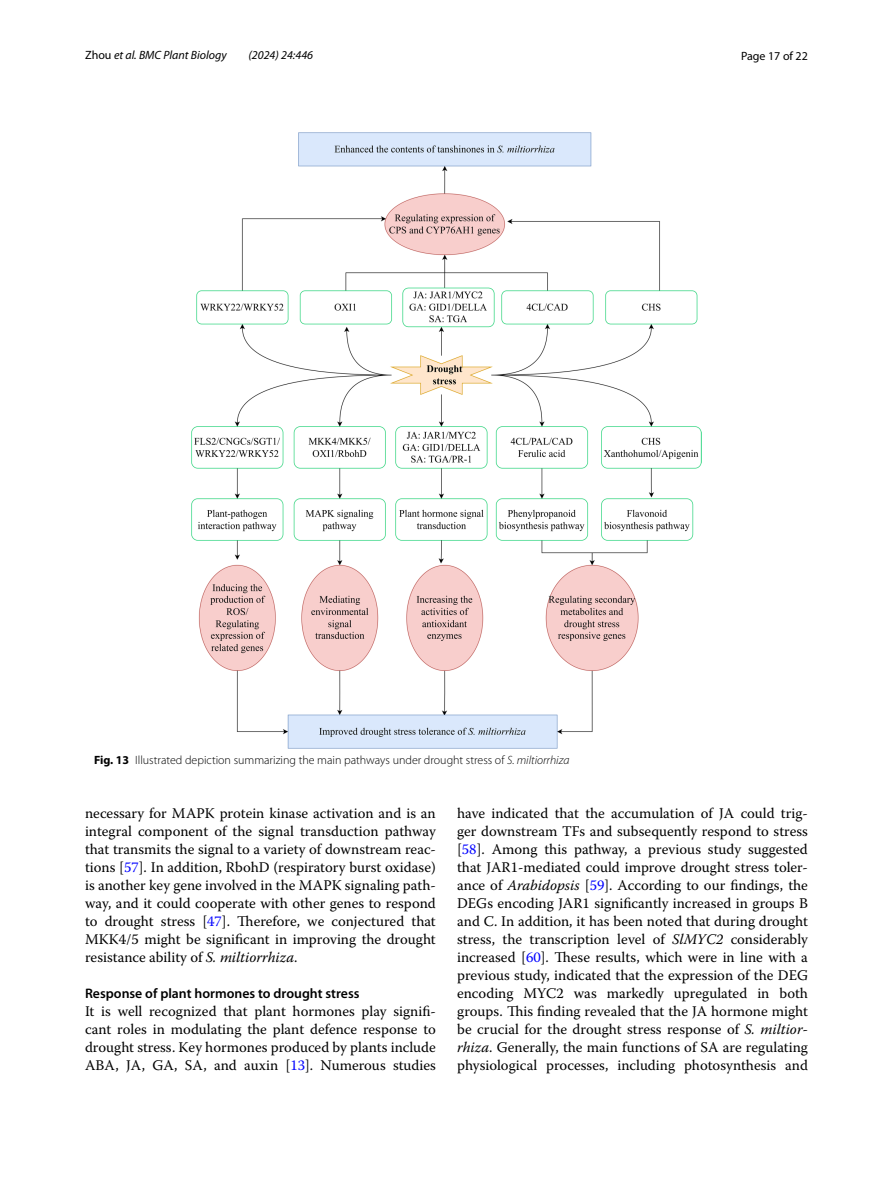
<style>
.page{position:relative;width:893px;height:1187px;background:#fff}
.page>*{position:absolute;margin:0;border:0;box-sizing:border-box;transform-origin:0 0}
.t1{font:14.7px/18px "Warnock Pro";color:#000;text-align:justify}
.t2{font:600 13.8px "Myriad Pro";color:#000}
.t3{font:300 12px "Myriad Pro";color:#000}
.t4{font:italic 12px "Myriad Pro";color:#000}
.t5{font:12px "Myriad Pro";color:#000}
.s1{font-style:normal}
.s2{font-weight:700}
.s3{font-style:italic}
.s4{color:#00f}
</style>
<div class="page">
<img style="left:191px;top:133px;width:511px;height:615px">
<p class="t4" style="left:85px;top:48px;width:143px"><span class="s1">Zhou</span> et al. BMC Plant Biology</p>
<p class="t4" style="left:248px;top:48px;width:66px">(2024) 24:446</p>
<p class="t5" style="left:741px;top:48px;width:68px">Page 17 of 22</p>
<p class="t3" style="left:94px;top:753px;width:477px"><span class="s2">Fig. 13</span> Illustrated depiction summarizing the main pathways under drought stress of <span class="s3">S. miltiorrhiza</span></p>
<p class="t1" style="left:85px;top:803px;width:352px">necessary for MAPK protein kinase activation and is an integral component of the signal transduction pathway that transmits the signal to a variety of downstream reac&shy;tions [<span class="s4">57</span>]. In addition, RbohD (respiratory burst oxidase) is another key gene involved in the MAPK signaling path&shy;way, and it could cooperate with other genes to respond to drought stress [<span class="s4">47</span>]. Therefore, we conjectured that MKK4/5 might be significant in improving the drought resistance ability of <span class="s3">S. miltiorrhiza</span>.</p>
<p class="t2" style="left:85px;top:984px;width:276px">Response of plant hormones to drought stress</p>
<p class="t1" style="left:85px;top:1001px;width:352px">It is well recognized that plant hormones play signifi&shy;cant roles in modulating the plant defence response to drought stress. Key hormones produced by plants include ABA, JA, GA, SA, and auxin [<span class="s4">13</span>]. Numerous studies</p>
<p class="t1" style="left:457px;top:803px;width:352px">have indicated that the accumulation of JA could trig&shy;ger downstream TFs and subsequently respond to stress [<span class="s4">58</span>]. Among this pathway, a previous study suggested that JAR1-mediated could improve drought stress toler&shy;ance of <span class="s3">Arabidopsis</span> [<span class="s4">59</span>]. According to our findings, the DEGs encoding JAR1 significantly increased in groups B and C. In addition, it has been noted that during drought stress, the transcription level of <span class="s3">SlMYC2</span> considerably increased [<span class="s4">60</span>]. These results, which were in line with a previous study, indicated that the expression of the DEG encoding MYC2 was markedly upregulated in both groups. This finding revealed that the JA hormone might be crucial for the drought stress response of <span class="s3">S. miltior&shy;rhiza</span>. Generally, the main functions of SA are regulating physiological processes, including photosynthesis and</p>
</div>
